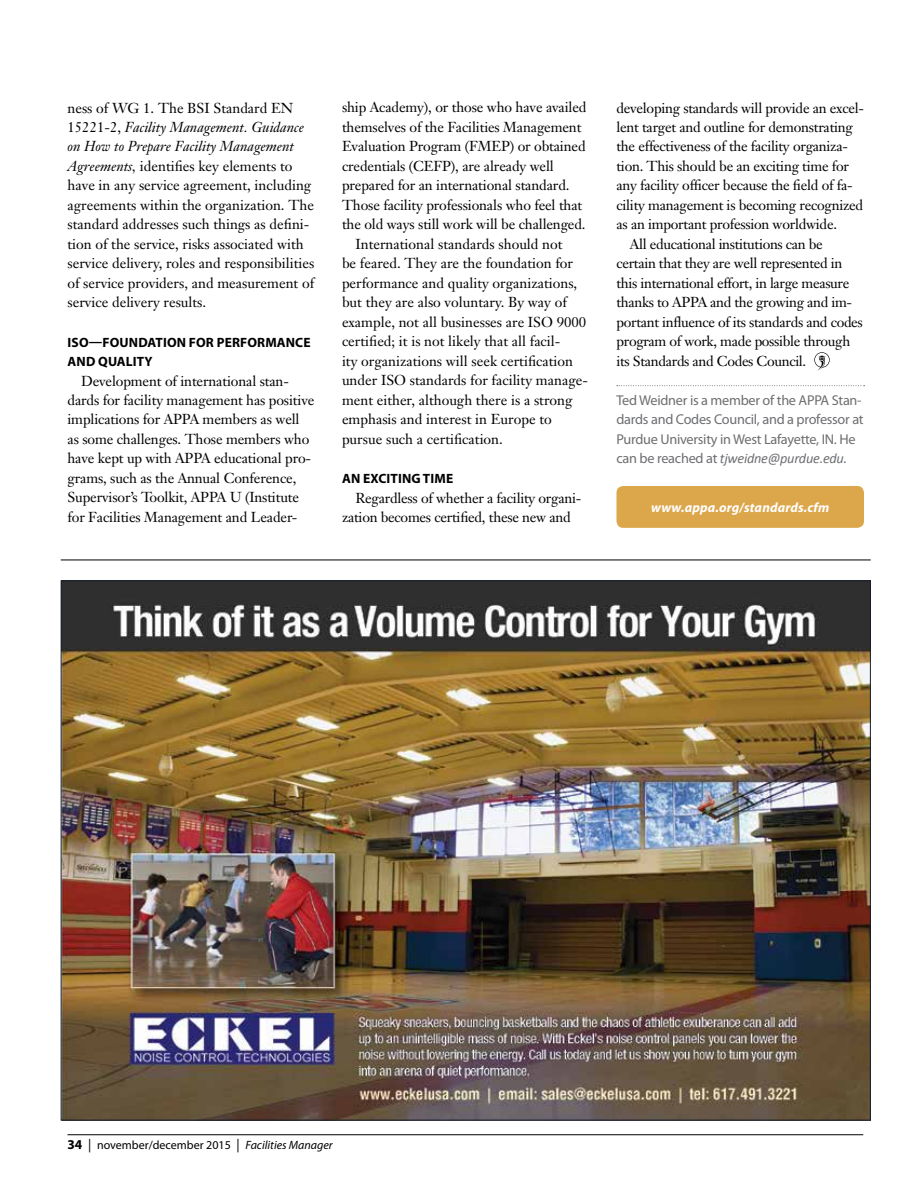
<style>
.page{position:relative;width:918px;height:1188px;background:#fff}
.page>*{position:absolute;margin:0;border:0;box-sizing:border-box;transform-origin:0 0}
.t1{font:14.25px/19.5px "Janson Text";letter-spacing:-.01em;color:#000}
.t2{font:14.25px/19.5px "Myriad Pro";letter-spacing:-.02em;color:#6d6e71}
.t3{font:italic 14.25px "Calibri";letter-spacing:-.02em;color:#6d6e71}
.t4{font:700 13.5px/19.5px "Myriad Pro";letter-spacing:.01em;color:#000}
.t5{font:italic 700 13.5px "Myriad Pro";letter-spacing:.01em;color:#fff}
.t6{font:12px "Myriad Pro";color:#000}
.s1{font-style:italic}
.s2{font-family:"Myriad Pro";font-style:normal}
.s3{font-family:"Myriad Pro";color:#606e98}
.s4{font-weight:700;font-size:13.5px}
.s5{font-size:13.5px}
</style>
<div class="page">
<hr style="left:68px;top:1134px;width:795px;height:1px;background:#000">
<svg style="left:617px;top:385px;width:248px;height:1px"></svg>
<svg style="left:814px;top:352px;width:16px;height:18px"></svg>
<img style="left:63px;top:582px;width:806px;height:536px">
<hr style="left:61px;top:560px;width:810px;height:1px;background:#000">
<div style="left:616px;top:486px;width:248px;height:42px;background:#dca74b;border-radius:7px"></div>
<p class="t1" style="left:68px;top:98px;width:248px">ness of WG 1. The BSI Standard EN 15221-2, <span class="s1">Facility Management. Guidance on How to Prepare Facility Management Agreements,</span> identifies key elements to have in any service agreement, including agreements within the organization. The standard addresses such things as defini&shy;tion of the service, risks associated with service delivery, roles and responsibilities of service providers, and measurement of service delivery results.</p>
<p class="t4" style="left:68px;top:332px;width:245px">ISO—FOUNDATION FOR PERFORMANCE<br>AND QUALITY</p>
<p class="t1" style="left:68px;top:371px;width:248px;text-indent:13px">Development of international stan&shy;dards for facility management has positive implications for APPA members as well as some challenges. Those members who have kept up with APPA educational pro&shy;grams, such as the Annual Conference, Supervisor’s Toolkit, APPA U (Institute for Facilities Management and Leader-</p>
<p class="t1" style="left:342px;top:98px;width:246px">ship Academy), or those who have availed</p>
<p class="t1" style="left:342px;top:117px;width:241px">themselves of the Facilities Management</p>
<p class="t1" style="left:342px;top:137px;width:245px">Evaluation Program (FMEP) or obtained</p>
<p class="t1" style="left:342px;top:156px;width:213px">credentials (CEFP), are already well</p>
<p class="t1" style="left:342px;top:176px;width:229px">prepared for an international standard.</p>
<p class="t1" style="left:342px;top:195px;width:242px">Those facility professionals who feel that</p>
<p class="t1" style="left:342px;top:215px;width:245px">the old ways still work will be challenged.</p>
<p class="t1" style="left:355px;top:234px;width:209px">International standards should not</p>
<p class="t1" style="left:342px;top:254px;width:233px">be feared. They are the foundation for</p>
<p class="t1" style="left:342px;top:273px;width:237px">performance and quality organizations,</p>
<p class="t1" style="left:342px;top:293px;width:226px">but they are also voluntary. By way of</p>
<p class="t1" style="left:342px;top:312px;width:246px">example, not all businesses are ISO 9000</p>
<p class="t1" style="left:342px;top:332px;width:220px">certified; it is not likely that all facil-</p>
<p class="t1" style="left:342px;top:351px;width:233px">ity organizations will seek certification</p>
<p class="t1" style="left:342px;top:371px;width:247px">under ISO standards for facility manage-</p>
<p class="t1" style="left:342px;top:390px;width:232px">ment either, although there is a strong</p>
<p class="t1" style="left:342px;top:410px;width:211px">emphasis and interest in Europe to</p>
<p class="t1" style="left:342px;top:429px;width:162px">pursue such a certification.</p>
<p class="t4" style="left:342px;top:468px;width:113px">AN EXCITING TIME</p>
<p class="t1" style="left:342px;top:488px;width:241px;text-indent:13px">Regardless of whether a facility organi&shy;zation becomes certified, these new and</p>
<p class="t1" style="left:616px;top:98px;width:249px">developing standards will provide an excel-</p>
<p class="t1" style="left:616px;top:117px;width:238px">lent target and outline for demonstrating</p>
<p class="t1" style="left:616px;top:137px;width:233px">the effectiveness of the facility organiza-</p>
<p class="t1" style="left:616px;top:156px;width:234px">tion. This should be an exciting time for</p>
<p class="t1" style="left:616px;top:176px;width:238px">any facility officer because the field of fa-</p>
<p class="t1" style="left:616px;top:195px;width:248px">cility management is becoming recognized</p>
<p class="t1" style="left:616px;top:215px;width:222px">as an important profession worldwide.</p>
<p class="t1" style="left:630px;top:234px;width:194px">All educational institutions can be</p>
<p class="t1" style="left:616px;top:254px;width:227px">certain that they are well represented in</p>
<p class="t1" style="left:616px;top:273px;width:234px">this international effort, in large measure</p>
<p class="t1" style="left:616px;top:293px;width:237px">thanks to APPA and the growing and im-</p>
<p class="t1" style="left:616px;top:312px;width:248px">portant influence of its standards and codes</p>
<p class="t1" style="left:616px;top:332px;width:235px">program of work, made possible through</p>
<p class="t1" style="left:616px;top:351px;width:191px">its Standards and Codes Council.</p>
<p class="t2" style="left:616px;top:391px;width:249px">Ted Weidner is a member of the APPA Stan&shy;dards and Codes Council, and a professor at<br>Purdue University in West Lafayette, IN. He</p>
<p class="t3" style="left:616px;top:449px;width:232px"><span class="s2">can be reached at</span> tjweidne@purdue.edu<span class="s3">.</span></p>
<p class="t5" style="left:651px;top:500px;width:180px">www.appa.org/standards.cfm</p>
<p class="t6" style="left:68px;top:1138px;width:267px"><span class="s4">34</span> <span class="s5">|</span> november/december 2015 <span class="s5">|</span> <span class="s1">Facilities Manager</span></p>
</div>
